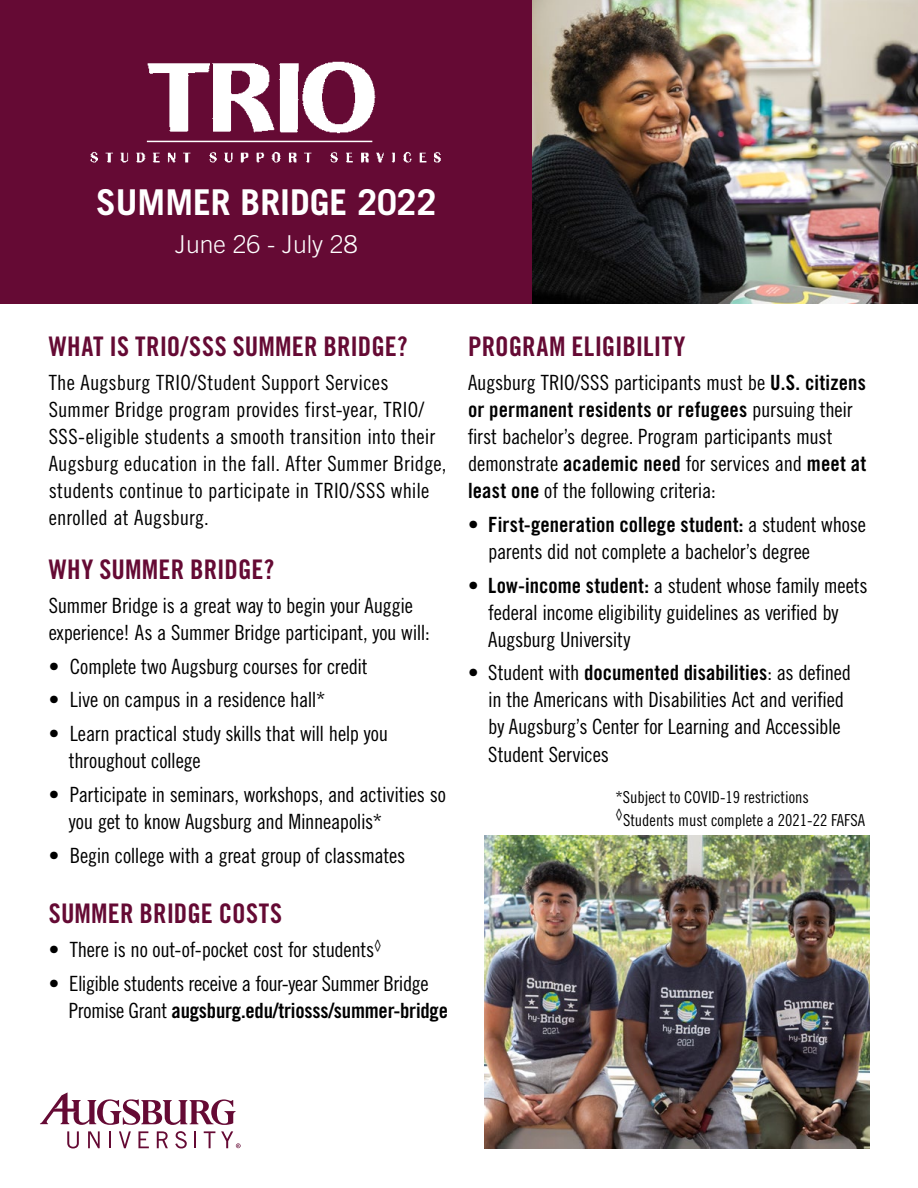
<style>
.page{position:relative;width:918px;height:1188px;background:#fff}
.page>*{position:absolute;margin:0;border:0;box-sizing:border-box;transform-origin:0 0}
.t1{font:700 35.55px "Trade Gothic LT Std";color:#fff}
.t2{font:27px "Trade Gothic LT Std Bd Cn 20";letter-spacing:.005em;color:#650a34}
.t3{font:300 24.6px "Trade Gothic LT Std";color:#fff}
.t4{font:21px/27px "Trade Gothic LT Std Cn 18";letter-spacing:-.01em;color:#000}
.t5{font:21px "Trade Gothic LT Std Bd Cn 20";color:#000}
.t6{font:16.5px/22.5px "Trade Gothic LT Std Cn 18";color:#000}
.s1{font-family:"Trade Gothic LT Std Cn 18"}
.s2{font-family:"Trade Gothic LT Std Bd Cn 20"}
</style>
<div class="page">
<div style="left:0;top:0;width:918px;height:303px;background:#650a34"></div>
<img style="left:533px;top:0;width:385px;height:303px">
<img style="left:90px;top:61px;width:351px;height:102px">
<img style="left:485px;top:835px;width:384px;height:314px">
<svg style="left:40px;top:1092px;width:201px;height:57px"></svg>
<h1 class="t1" style="left:96px;top:180px;width:342px">SUMMER BRIDGE 2022</h1>
<p class="t3" style="left:175px;top:230px;width:184px">June 26 - July 28</p>
<p class="t2" style="left:49px;top:330px;width:360px">WHAT IS TRIO/SSS SUMMER BRIDGE?</p>
<p class="t4" style="left:49px;top:369px;width:399px">The Augsburg TRIO/Student Support Services Summer Bridge program provides first-year, TRIO/ SSS-eligible students a smooth transition into their Augsburg education in the fall. After Summer Bridge, students continue to participate in TRIO/SSS while enrolled at Augsburg.</p>
<p class="t2" style="left:49px;top:553px;width:227px">WHY SUMMER BRIDGE?</p>
<p class="t4" style="left:49px;top:592px;width:382px">Summer Bridge is a great way to begin your Auggie experience! As a Summer Bridge participant, you will:</p>
<p class="t4" style="left:49px;top:652px;width:321px">• Complete two Augsburg courses for credit</p>
<p class="t4" style="left:49px;top:686px;width:278px">• Live on campus in a residence hall*</p>
<p class="t4" style="left:69px;top:720px;width:321px;text-indent:-20px">• Learn practical study skills that will help you throughout college</p>
<p class="t4" style="left:69px;top:781px;width:379px;text-indent:-20px">• Participate in seminars, workshops, and activities so you get to know Augsburg and Minneapolis*</p>
<p class="t4" style="left:49px;top:841px;width:358px">• Begin college with a great group of classmates</p>
<p class="t2" style="left:49px;top:897px;width:235px">SUMMER BRIDGE COSTS</p>
<p class="t4" style="left:49px;top:936px;width:334px">• There is no out-of-pocket cost for students<sup>◊</sup></p>
<p class="t4" style="left:49px;top:970px;width:381px">• Eligible students receive a four-year Summer Bridge</p>
<p class="t5" style="left:69px;top:998px;width:381px"><span class="s1">Promise Grant</span> augsburg.edu/triosss/summer-bridge</p>
<p class="t2" style="left:468px;top:330px;width:219px">PROGRAM ELIGIBILITY</p>
<p class="t4" style="left:468px;top:369px;width:399px">Augsburg TRIO/SSS participants must be <span class="s2">U.S. citizens</span></p>
<p class="t5" style="left:468px;top:397px;width:386px">or permanent residents or refugees <span class="s1">pursuing their</span></p>
<p class="t4" style="left:468px;top:423px;width:400px">first bachelor’s degree. Program participants must demonstrate <span class="s2">academic need</span> for services and <span class="s2">meet at least one</span> of the following criteria:</p>
<p class="t5" style="left:468px;top:512px;width:400px"><span class="s1">•</span> First-generation college student: <span class="s1">a student whose</span></p>
<p class="t4" style="left:488px;top:538px;width:323px">parents did not complete a bachelor’s degree</p>
<p class="t4" style="left:488px;top:572px;width:381px;text-indent:-20px">• <span class="s2">Low-income student:</span> a student whose family meets federal income eligibility guidelines as verified by<br>Augsburg University</p>
<p class="t4" style="left:488px;top:659px;width:364px;text-indent:-20px">• Student with <span class="s2">documented disabilities</span>: as defined in the Americans with Disabilities Act and verified by Augsburg’s Center for Learning and Accessible Student Services</p>
<p class="t6" style="left:616px;top:786px;width:251px">*Subject to COVID-19 restrictions <sup>◊</sup>Students must complete a 2021-22 FAFSA</p>
</div>
